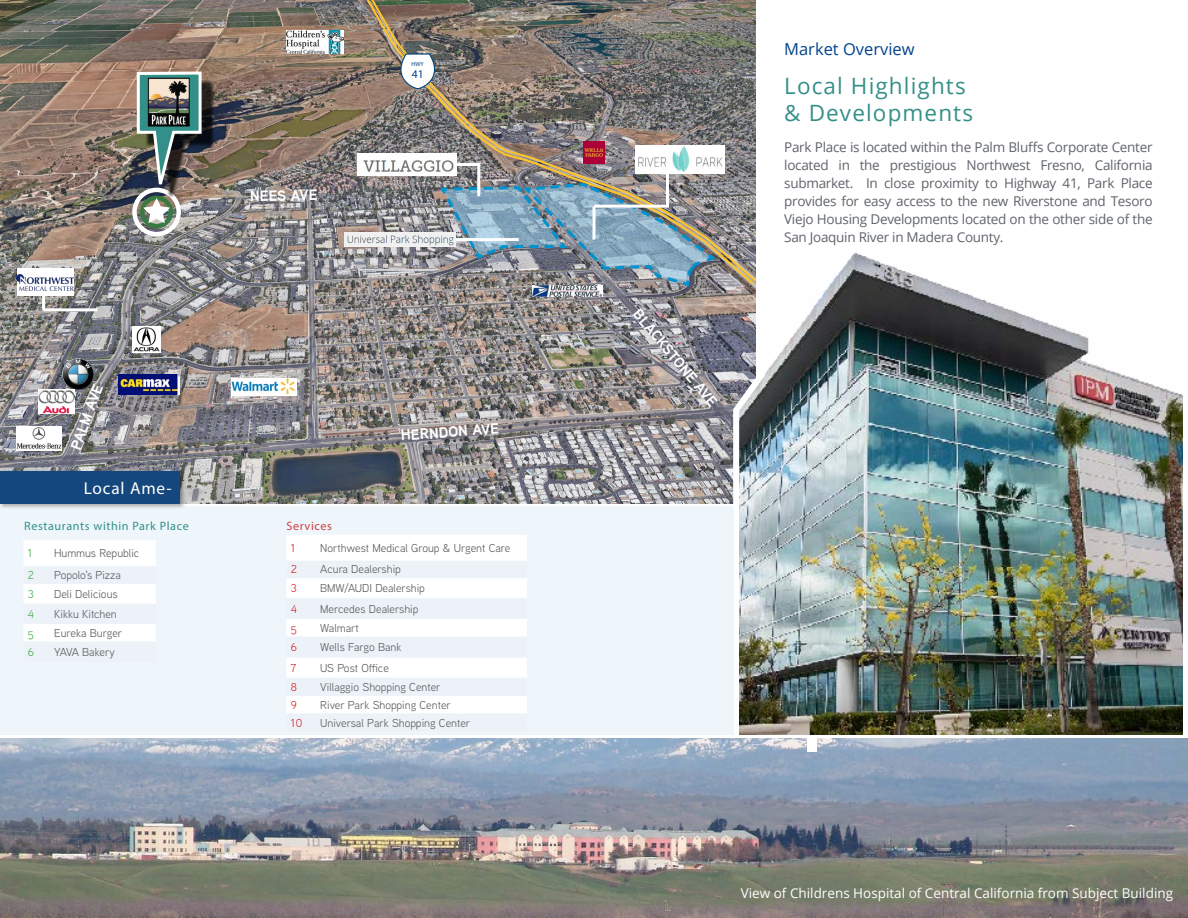
<style>
.page{position:relative;width:1188px;height:918px;background:#fff}
.page>*{position:absolute;margin:0;border:0;box-sizing:border-box;transform-origin:0 0}
.t1{font:22.5px/27px "Open Sans";letter-spacing:.05em;color:#339088}
.t2{font:17.25px "Myriad Pro";letter-spacing:.05em;color:#fff}
.t3{font:16.5px "Open Sans";color:#00438c}
.t4{font:700 15px "Aaux Next";color:#fff}
.t5{font:13.5px/18px "Open Sans";letter-spacing:-.02em;color:#5f636a;text-align:justify}
.t6{font:13.5px "Open Sans";color:#fff}
.t7{font:12.15px "Myriad Pro";letter-spacing:.05em;color:#339088}
.t8{font:12.15px "Myriad Pro";letter-spacing:.05em;color:#cf3f3e}
.t9{font:11.7px "Myriad Pro";color:#00438c}
.t10{font:11.55px "Aaux Next";color:#58595b}
.t11{font:11.55px "Aaux Next";color:#d2232a}
.t12{font:11.55px "Aaux Next";color:#41ad49}
.t13{font:6px "Myriad Pro";color:#00438c}
</style>
<div class="page">
<img style="left:0;top:738px;width:1188px;height:180px">
<img style="left:0;top:0;width:739px;height:504px">
<div style="left:807px;top:738px;width:10px;height:14px;background:#fff"></div>
<div style="left:0;top:507px;width:734px;height:228px;background:#eef6fc"></div>
<svg style="left:24px;top:540px;width:132px;height:101px"></svg>
<svg style="left:286px;top:535px;width:241px;height:178px"></svg>
<div style="left:132px;top:188px;width:49px;height:48px;border:4px solid #fff;border-radius:50%"></div>
<div style="left:140px;top:196px;width:33px;height:32px;border:4px solid #387a41;border-radius:50%"></div>
<div style="left:0;top:469px;width:186px;height:41px;background:#000;opacity:.38"></div>
<div style="left:0;top:471px;width:180px;height:33px;background:#14477d"></div>
<img style="left:354px;top:0;width:402px;height:284px">
<img style="left:357px;top:153px;width:100px;height:23px">
<hr style="left:457px;top:163px;width:22px;height:3px;background:#fff">
<hr style="left:477px;top:163px;width:3px;height:33px;background:#fff">
<img style="left:345px;top:232px;width:93px;height:15px">
<img style="left:635px;top:146px;width:89px;height:28px">
<div style="left:145px;top:79px;width:70px;height:119px;background:#000;opacity:.75"></div>
<img style="left:135px;top:70px;width:68px;height:153px">
<img style="left:144px;top:76px;width:49px;height:52px">
<img style="left:438px;top:181px;width:281px;height:107px">
<hr style="left:666px;top:173px;width:3px;height:33px;background:#fff">
<hr style="left:594px;top:205px;width:75px;height:3px;background:#fff">
<svg style="left:592px;top:206px;width:4px;height:34px"></svg>
<img style="left:17px;top:427px;width:44px;height:24px">
<img style="left:62px;top:358px;width:32px;height:32px">
<img style="left:38px;top:390px;width:37px;height:23px">
<img style="left:132px;top:327px;width:29px;height:26px">
<img style="left:118px;top:375px;width:62px;height:19px">
<div style="left:17px;top:269px;width:56px;height:27px;background:#fff"></div>
<img style="left:17px;top:274px;width:56px;height:17px">
<hr style="left:42px;top:293px;width:3px;height:17px;background:#fff">
<hr style="left:44px;top:308px;width:54px;height:3px;background:#fff">
<img style="left:286px;top:31px;width:58px;height:22px">
<img style="left:583px;top:142px;width:22px;height:21px">
<img style="left:232px;top:378px;width:65px;height:18px">
<img style="left:532px;top:286px;width:70px;height:11px">
<img style="left:739px;top:251px;width:444px;height:484px">
<img style="left:730px;top:365px;width:41px;height:151px">
<svg style="left:400px;top:52px;width:36px;height:59px"></svg>
<p class="t4" style="left:250px;top:185px;width:69px;rotate:-1deg">NEES AVE</p>
<p class="t13" style="left:412px;top:60px;width:14px">HWY</p>
<p class="t9" style="left:412px;top:67px;width:14px">41</p>
<p class="t4" style="left:65px;top:445px;width:70px;rotate:-70deg">PALM AVE</p>
<p class="t2" style="left:84px;top:478px;width:90px">Local Ame-</p>
<p class="t7" style="left:24px;top:518px;width:166px">Restaurants within Park Place</p>
<p class="t12" style="left:28px;top:546px;width:6px">1</p>
<p class="t10" style="left:54px;top:546px;width:87px">Hummus Republic</p>
<p class="t12" style="left:28px;top:567px;width:8px">2</p>
<p class="t10" style="left:54px;top:567px;width:68px">Popolo's Pizza</p>
<p class="t12" style="left:28px;top:586px;width:7px">3</p>
<p class="t10" style="left:54px;top:586px;width:65px">Deli Delicious</p>
<p class="t12" style="left:28px;top:606px;width:8px">4</p>
<p class="t10" style="left:54px;top:606px;width:74px">Kikku Kitchen⋆ ⋆</p>
<p class="t12" style="left:28px;top:625px;width:8px">5</p>
<p class="t10" style="left:54px;top:625px;width:70px">Eureka Burger</p>
<p class="t12" style="left:28px;top:644px;width:8px">6</p>
<p class="t10" style="left:54px;top:644px;width:62px">YAVA Bakery</p>
<p class="t8" style="left:286px;top:518px;width:47px">Services</p>
<p class="t4" style="left:400px;top:425px;width:100px;rotate:-4deg">HERNDON AVE</p>
<p class="t11" style="left:291px;top:540px;width:6px">1</p>
<p class="t10" style="left:320px;top:540px;width:192px">Northwest Medical Group &amp; Urgent Care</p>
<p class="t11" style="left:291px;top:562px;width:8px">2</p>
<p class="t10" style="left:320px;top:562px;width:82px">Acura Dealership</p>
<p class="t11" style="left:291px;top:580px;width:7px">3</p>
<p class="t10" style="left:320px;top:580px;width:106px">BMW/AUDI Dealership</p>
<p class="t11" style="left:291px;top:601px;width:8px">4</p>
<p class="t10" style="left:320px;top:601px;width:100px">Mercedes Dealership</p>
<p class="t11" style="left:291px;top:620px;width:8px">5</p>
<p class="t10" style="left:320px;top:620px;width:40px">Walmart</p>
<p class="t11" style="left:291px;top:639px;width:8px">6</p>
<p class="t10" style="left:320px;top:639px;width:83px">Wells Fargo Bank</p>
<p class="t11" style="left:291px;top:660px;width:7px">7</p>
<p class="t10" style="left:320px;top:660px;width:70px">US Post Office</p>
<p class="t11" style="left:291px;top:679px;width:8px">8</p>
<p class="t10" style="left:320px;top:679px;width:122px">Villaggio Shopping Center</p>
<p class="t11" style="left:291px;top:697px;width:8px">9</p>
<p class="t10" style="left:320px;top:697px;width:132px">River Park Shopping Center</p>
<p class="t11" style="left:291px;top:715px;width:13px">10</p>
<p class="t10" style="left:320px;top:715px;width:152px">Universal Park Shopping Center</p>
<p class="t4" style="left:644px;top:304px;width:124px;rotate:50deg">BLACKSTONE AVE</p>
<p class="t3" style="left:784px;top:37px;width:132px">Market Overview</p>
<h1 class="t1" style="left:784px;top:71px;width:190px">Local Highlights &amp; Developments</h1>
<p class="t5" style="left:784px;top:138px;width:370px">Park Place is located within the Palm Bluffs Corporate Center located in the prestigious Northwest Fresno, California submarket. In close proximity to Highway 41, Park Place provides for easy access to the new Riverstone and Tesoro Viejo Housing Developments located on the other side of the San Joaquin River in Madera County.</p>
<p class="t6" style="left:741px;top:884px;width:434px">View of Childrens Hospital of Central California from Subject Building</p>
</div>
